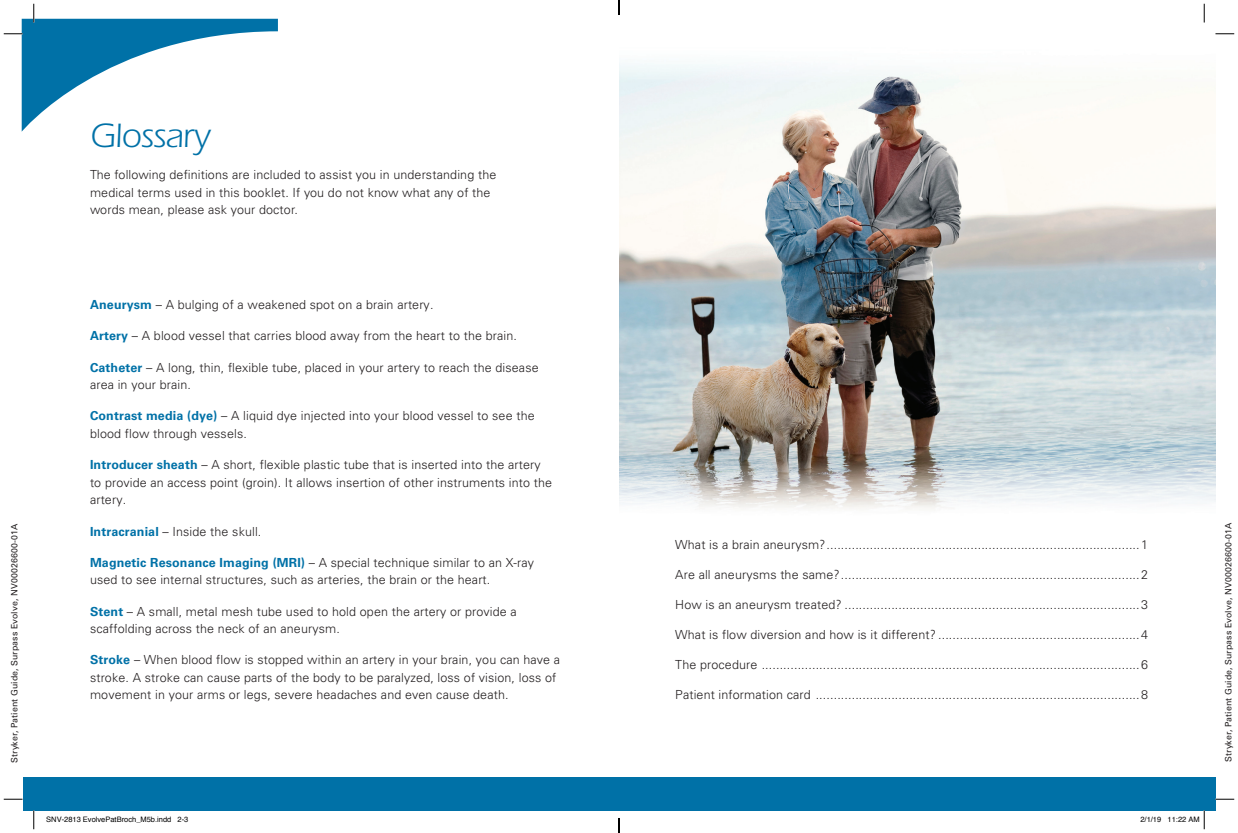
<style>
.page{position:relative;width:1238px;height:833px;background:#fff}
.page>*{position:absolute;margin:0;border:0;box-sizing:border-box;transform-origin:0 0}
.t1{font:35px "ITC Eras Std";letter-spacing:-.02em;color:#0071a7}
.t2{font:300 12.5px/17.5px "Univers LT Std";letter-spacing:.01em;color:#231f20}
.t3{font:8.75px "Univers LT Std";letter-spacing:.01em;color:#231f20}
.t4{font:7.5px "Helvetica";color:#000}
.s1{font-weight:700;color:#0071a7}
</style>
<div class="page">
<img style="left:619px;top:63px;width:596px;height:446px">
<div style="left:22px;top:776px;width:1193px;height:34px;background:#0071a7"></div>
<svg style="left:1215px;top:33px;width:19px;height:2px"></svg>
<svg style="left:4px;top:798px;width:18px;height:2px"></svg>
<svg style="left:1215px;top:798px;width:19px;height:2px"></svg>
<svg style="left:4px;top:4px;width:274px;height:128px"></svg>
<svg style="left:33px;top:810px;width:2px;height:19px"></svg>
<svg style="left:1203px;top:4px;width:2px;height:18px"></svg>
<svg style="left:1167px;top:810px;width:38px;height:19px"></svg>
<svg style="left:618px;top:0;width:2px;height:15px"></svg>
<svg style="left:618px;top:818px;width:2px;height:14px"></svg>
<h1 class="t1" style="left:90px;top:116px;width:122px">Glossary</h1>
<p class="t2" style="left:90px;top:166px;width:408px">The following definitions are included to assist you in understanding the medical terms used in this booklet. If you do not know what any of the words mean, please ask your doctor.</p>
<p class="t2" style="left:90px;top:296px;width:345px"><span class="s1">Aneurysm</span> – A bulging of a weakened spot on a brain artery.</p>
<p class="t2" style="left:90px;top:327px;width:428px"><span class="s1">Artery</span> – A blood vessel that carries blood away from the heart to the brain.</p>
<p class="t2" style="left:90px;top:358px;width:450px"><span class="s1">Catheter</span> – A long, thin, flexible tube, placed in your artery to reach the disease area in your brain.</p>
<p class="t2" style="left:90px;top:407px;width:446px"><span class="s1">Contrast media (dye)</span> – A liquid dye injected into your blood vessel to see the blood flow through vessels.</p>
<p class="t2" style="left:90px;top:456px;width:464px"><span class="s1">Introducer sheath</span> – A short, flexible plastic tube that is inserted into the artery to provide an access point (groin). It allows insertion of other instruments into the artery.</p>
<p class="t2" style="left:90px;top:522px;width:173px"><span class="s1">Intracranial</span> – Inside the skull.</p>
<p class="t2" style="left:90px;top:553px;width:445px"><span class="s1">Magnetic Resonance Imaging (MRI)</span> – A special technique similar to an X-ray used to see internal structures, such as arteries, the brain or the heart.</p>
<p class="t2" style="left:90px;top:602px;width:428px"><span class="s1">Stent</span> – A small, metal mesh tube used to hold open the artery or provide a scaffolding across the neck of an aneurysm.</p>
<p class="t2" style="left:90px;top:651px;width:472px"><span class="s1">Stroke</span> – When blood flow is stopped within an artery in your brain, you can have a stroke. A stroke can cause parts of the body to be paralyzed, loss of vision, loss of movement in your arms or legs, severe headaches and even cause death.</p>
<p class="t3" style="left:9px;top:762px;width:240px;rotate:-90deg">Stryker, Patient Guide, Surpass Evolve, NV00026600-01A</p>
<p class="t3" style="left:1223px;top:761px;width:240px;rotate:-90deg">Stryker, Patient Guide, Surpass Evolve, NV00026600-01A</p>
<p class="t2" style="left:675px;top:536px;width:474px">What is a brain aneurysm? .......................................................................................1</p>
<p class="t2" style="left:675px;top:566px;width:474px">Are all aneurysms the same? ...................................................................................2</p>
<p class="t2" style="left:675px;top:596px;width:474px">How is an aneurysm treated? ..................................................................................3</p>
<p class="t2" style="left:675px;top:626px;width:474px">What is flow diversion and how is it different? ........................................................4</p>
<p class="t2" style="left:675px;top:656px;width:474px">The procedure .........................................................................................................6</p>
<p class="t2" style="left:675px;top:686px;width:474px">Patient information card ..........................................................................................8</p>
<p class="t4" style="left:46px;top:813px;width:144px">SNV-2813 EvolvePatBroch_M5b.indd 2-3</p>
<p class="t4" style="left:1140px;top:813px;width:61px">2/1/19 11:22 AM</p>
</div>
